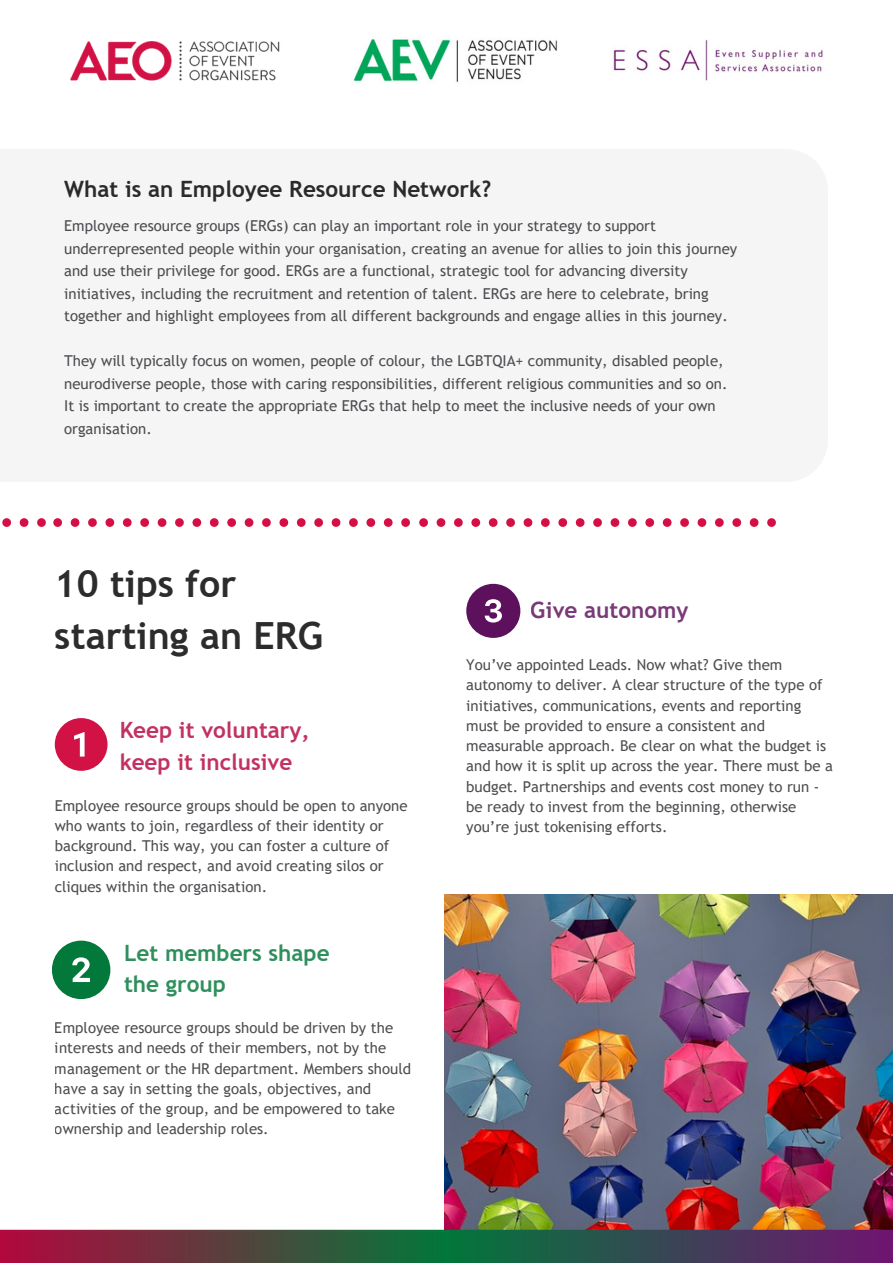
<style>
.page{position:relative;width:893px;height:1264px;background:#fff}
.page>*{position:absolute;margin:0;border:0;box-sizing:border-box;transform-origin:0 0}
.t1{font:700 37.5px/51.8px "Trebuchet MS";color:#000}
.t2{font:700 22.5px "Trebuchet MS";color:#000}
.t3{font:700 22.5px/31.5px "Trebuchet MS";color:#b6073f}
.t4{font:700 22.5px/31.5px "Trebuchet MS";color:#03783b}
.t5{font:700 22.5px "Trebuchet MS";color:#5d115c}
.t6{font:15px/20.2px "Trebuchet MS";color:#2a282d}
</style>
<div class="page">
<img style="left:70px;top:41px;width:210px;height:40px">
<img style="left:353px;top:39px;width:204px;height:43px">
<img style="left:613px;top:39px;width:210px;height:42px">
<svg style="left:419px;top:518px;width:9px;height:9px"></svg>
<svg style="left:436px;top:518px;width:9px;height:9px"></svg>
<svg style="left:454px;top:518px;width:8px;height:9px"></svg>
<svg style="left:471px;top:518px;width:9px;height:9px"></svg>
<svg style="left:489px;top:518px;width:8px;height:9px"></svg>
<svg style="left:506px;top:518px;width:9px;height:9px"></svg>
<svg style="left:523px;top:518px;width:9px;height:9px"></svg>
<svg style="left:541px;top:518px;width:8px;height:9px"></svg>
<svg style="left:558px;top:518px;width:9px;height:9px"></svg>
<svg style="left:575px;top:518px;width:9px;height:9px"></svg>
<svg style="left:593px;top:518px;width:9px;height:9px"></svg>
<svg style="left:610px;top:518px;width:9px;height:9px"></svg>
<svg style="left:628px;top:518px;width:8px;height:9px"></svg>
<svg style="left:645px;top:518px;width:9px;height:9px"></svg>
<svg style="left:662px;top:518px;width:9px;height:9px"></svg>
<svg style="left:680px;top:518px;width:8px;height:9px"></svg>
<svg style="left:697px;top:518px;width:9px;height:9px"></svg>
<svg style="left:715px;top:518px;width:8px;height:9px"></svg>
<svg style="left:732px;top:518px;width:9px;height:9px"></svg>
<svg style="left:749px;top:518px;width:9px;height:9px"></svg>
<svg style="left:767px;top:518px;width:8px;height:9px"></svg>
<svg style="left:53px;top:518px;width:9px;height:9px"></svg>
<svg style="left:71px;top:518px;width:8px;height:9px"></svg>
<svg style="left:88px;top:518px;width:9px;height:9px"></svg>
<svg style="left:105px;top:518px;width:9px;height:9px"></svg>
<svg style="left:123px;top:518px;width:9px;height:9px"></svg>
<svg style="left:140px;top:518px;width:9px;height:9px"></svg>
<svg style="left:158px;top:518px;width:8px;height:9px"></svg>
<svg style="left:175px;top:518px;width:9px;height:9px"></svg>
<svg style="left:192px;top:518px;width:9px;height:9px"></svg>
<svg style="left:210px;top:518px;width:8px;height:9px"></svg>
<svg style="left:227px;top:518px;width:9px;height:9px"></svg>
<svg style="left:245px;top:518px;width:8px;height:9px"></svg>
<svg style="left:262px;top:518px;width:9px;height:9px"></svg>
<svg style="left:279px;top:518px;width:9px;height:9px"></svg>
<svg style="left:297px;top:518px;width:8px;height:9px"></svg>
<svg style="left:314px;top:518px;width:9px;height:9px"></svg>
<svg style="left:331px;top:518px;width:9px;height:9px"></svg>
<svg style="left:349px;top:518px;width:9px;height:9px"></svg>
<svg style="left:366px;top:518px;width:9px;height:9px"></svg>
<svg style="left:384px;top:518px;width:8px;height:9px"></svg>
<svg style="left:401px;top:518px;width:8px;height:9px"></svg>
<svg style="left:2px;top:518px;width:9px;height:9px"></svg>
<svg style="left:20px;top:518px;width:8px;height:9px"></svg>
<svg style="left:37px;top:518px;width:9px;height:9px"></svg>
<img style="left:444px;top:894px;width:448px;height:335px">
<img style="left:0;top:1229px;width:892px;height:33px">
<svg style="left:55px;top:718px;width:52px;height:52px"></svg>
<svg style="left:52px;top:940px;width:58px;height:59px"></svg>
<svg style="left:466px;top:584px;width:54px;height:53px"></svg>
<h2 class="t2" style="left:64px;top:176px;width:428px">What is an Employee Resource Network?</h2>
<p class="t6" style="left:64px;top:215px;width:674px;line-height:22.5px">Employee resource groups (ERGs) can play an important role in your strategy to support underrepresented people within your organisation, creating an avenue for allies to join this journey and use their privilege for good. ERGs are a functional, strategic tool for advancing diversity initiatives, including the recruitment and retention of talent. ERGs are here to celebrate, bring together and highlight employees from all different backgrounds and engage allies in this journey.</p>
<p class="t6" style="left:64px;top:350px;width:664px;line-height:22.5px">They will typically focus on women, people of colour, the LGBTQIA+ community, disabled people, neurodiverse people, those with caring responsibilities, different religious communities and so on.<br>It is important to create the appropriate ERGs that help to meet the inclusive needs of your own organisation.</p>
<h1 class="t1" style="left:55px;top:558px;width:269px">10 tips for starting an ERG</h1>
<h2 class="t3" style="left:119px;top:714px;width:192px">Keep it voluntary, keep it inclusive</h2>
<p class="t6" style="left:55px;top:795px;width:354px">Employee resource groups should be open to anyone who wants to join, regardless of their identity or background. This way, you can foster a culture of inclusion and respect, and avoid creating silos or cliques within the organisation.</p>
<h2 class="t4" style="left:124px;top:937px;width:207px">Let members shape the group</h2>
<p class="t6" style="left:55px;top:1017px;width:358px">Employee resource groups should be driven by the interests and needs of their members, not by the management or the HR department. Members should have a say in setting the goals, objectives, and activities of the group, and be empowered to take ownership and leadership roles.</p>
<h2 class="t5" style="left:531px;top:596px;width:159px">Give autonomy</h2>
<p class="t6" style="left:466px;top:654px;width:368px">You’ve appointed Leads. Now what? Give them autonomy to deliver. A clear structure of the type of initiatives, communications, events and reporting must be provided to ensure a consistent and measurable approach. Be clear on what the budget is and how it is split up across the year. There must be a budget. Partnerships and events cost money to run - be ready to invest from the beginning, otherwise you’re just tokenising efforts.</p>
</div>
